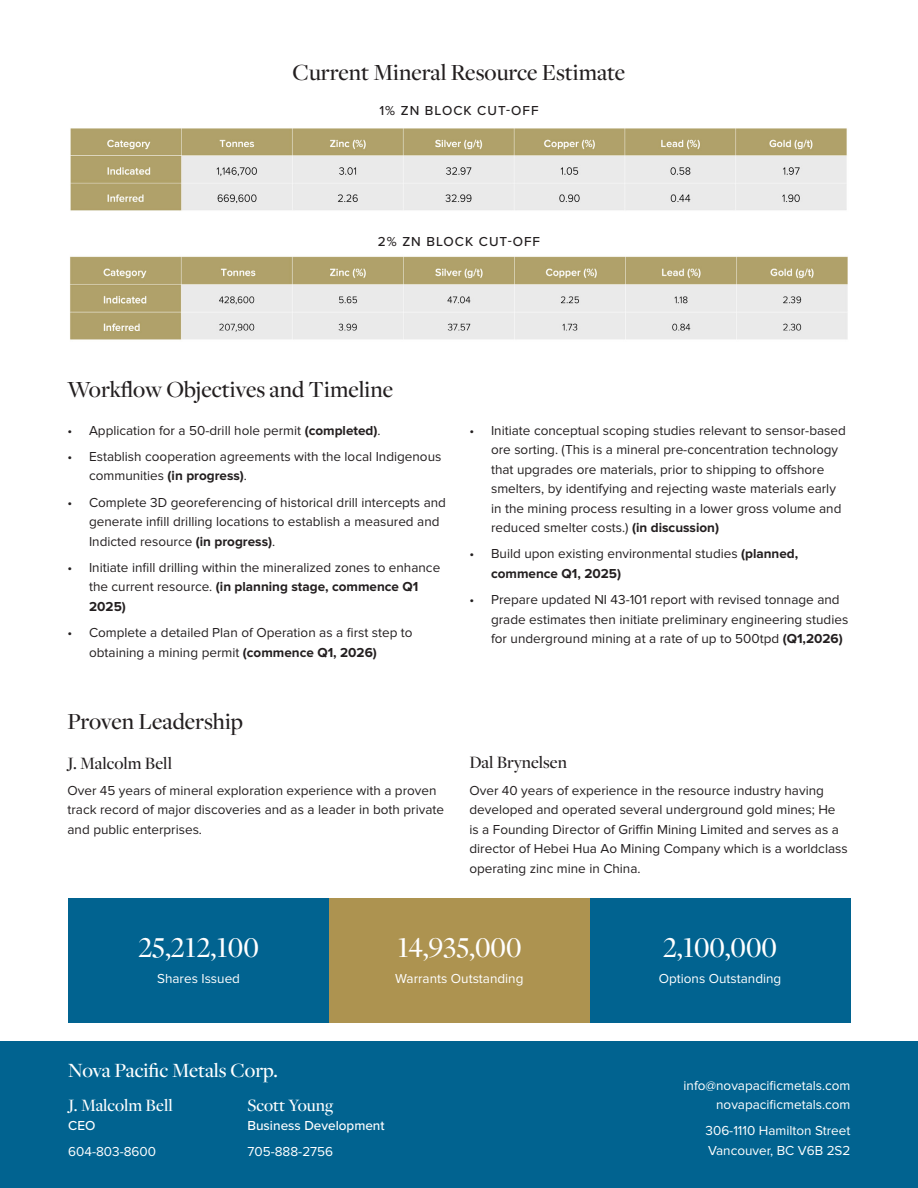
<style>
.page{position:relative;width:918px;height:1188px;background:#fff}
.page>*{position:absolute;margin:0;border:0;box-sizing:border-box;transform-origin:0 0}
.Large_Numbers_WHITE{font:500 30px "Freight Disp Pro";color:#fff}
.Subheading{font:500 24px "Freight Disp Pro";color:#231f20}
.Subheading-2{font:500 21px "Freight Disp Pro";color:#fff}
.Paragraph_Heading{font:500 18px "Freight Disp Pro";color:#231f20}
.Contact_Name{font:500 18px "Freight Disp Pro";color:#fff}
.Body_Copy{font:13.5px/19.5px "Proxima Nova";color:#231f20}
.Body_Copy-2{font:13.5px/19.5px "Proxima Nova";color:#fff;text-align:right}
.Large_Numbers_Description_WHITE{font:13.5px "Proxima Nova";color:#fff}
.Table_Heading{font:500 13.5px "Proxima Nova";letter-spacing:.075em;color:#231f20}
.Contact_Title{font:500 13.5px "Proxima Nova";color:#fff}
.s1{font-weight:700}
</style>
<div class="page">
<div style="left:68px;top:898px;width:261px;height:125px;background:#016390"></div>
<div style="left:0;top:1042px;width:918px;height:146px;background:#016390"></div>
<div style="left:329px;top:898px;width:261px;height:125px;background:#ad9350"></div>
<div style="left:590px;top:898px;width:260px;height:125px;background:#016390"></div>
<img style="left:70px;top:128px;width:777px;height:83px">
<img style="left:70px;top:256px;width:778px;height:84px">
<p class="Subheading" style="left:293px;top:57px;width:334px">Current Mineral Resource Estimate</p>
<p class="Table_Heading" style="left:379px;top:101px;width:161px">1% ZN BLOCK CUT-OFF</p>
<p class="Table_Heading" style="left:378px;top:232px;width:164px">2% ZN BLOCK CUT-OFF</p>
<p class="Subheading" style="left:68px;top:373px;width:327px">Workflow Objectives and Timeline</p>
<p class="Body_Copy" style="left:68px;top:421px;width:315px">• Application for a 50-drill hole permit <span class="s1">(completed)</span>.</p>
<p class="Body_Copy" style="left:89px;top:447px;width:354px;text-indent:-22px">• Establish cooperation agreements with the local Indigenous communities <span class="s1">(in progress)</span>.</p>
<p class="Body_Copy" style="left:89px;top:493px;width:358px;text-indent:-22px">• Complete 3D georeferencing of historical drill intercepts and generate infill drilling locations to establish a measured and<br>Indicted resource <span class="s1">(in progress)</span>.</p>
<p class="Body_Copy" style="left:89px;top:558px;width:353px;text-indent:-22px">• Initiate infill drilling within the mineralized zones to enhance the current resource. <span class="s1">(in planning stage, commence Q1<br>2025)</span></p>
<p class="Body_Copy" style="left:89px;top:624px;width:325px;text-indent:-22px">• Complete a detailed Plan of Operation as a first step to obtaining a mining permit <span class="s1">(commence Q1, 2026)</span></p>
<p class="Subheading" style="left:68px;top:706px;width:177px">Proven Leadership</p>
<p class="Paragraph_Heading" style="left:68px;top:751px;width:106px">J. Malcolm Bell</p>
<p class="Body_Copy" style="left:68px;top:781px;width:378px">Over 45 years of mineral exploration experience with a proven track record of major discoveries and as a leader in both private and public enterprises.</p>
<p class="Body_Copy" style="left:491px;top:421px;width:356px;text-indent:-22px">• Initiate conceptual scoping studies relevant to sensor-based ore sorting. (This is a mineral pre-concentration technology that upgrades ore materials, prior to shipping to offshore smelters, by identifying and rejecting waste materials early in the mining process resulting in a lower gross volume and reduced smelter costs.) <span class="s1">(in discussion)</span></p>
<p class="Body_Copy" style="left:491px;top:545px;width:309px;text-indent:-22px">• Build upon existing environmental studies <span class="s1">(planned, commence Q1, 2025)</span></p>
<p class="Body_Copy" style="left:491px;top:591px;width:359px;text-indent:-22px">• Prepare updated NI 43-101 report with revised tonnage and grade estimates then initiate preliminary engineering studies for underground mining at a rate of up to 500tpd <span class="s1">(Q1,2026)</span></p>
<p class="Paragraph_Heading" style="left:470px;top:751px;width:99px">Dal Brynelsen</p>
<p class="Body_Copy" style="left:470px;top:781px;width:380px">Over 40 years of experience in the resource industry having developed and operated several underground gold mines; He is a Founding Director of Griffin Mining Limited and serves as a director of Hebei Hua Ao Mining Company which is a worldclass operating zinc mine in China.</p>
<p class="Large_Numbers_WHITE" style="left:138px;top:928px;width:122px">25,212,100</p>
<p class="Large_Numbers_Description_WHITE" style="left:157px;top:972px;width:84px">Shares Issued</p>
<p class="Large_Numbers_WHITE" style="left:397px;top:928px;width:126px">14,935,000</p>
<p class="Large_Numbers_Description_WHITE" style="left:395px;top:972px;width:130px">Warrants Outstanding</p>
<p class="Subheading-2" style="left:68px;top:1056px;width:211px">Nova Pacific Metals Corp.</p>
<p class="Contact_Name" style="left:68px;top:1093px;width:106px">J. Malcolm Bell</p>
<p class="Contact_Title" style="left:68px;top:1116px;width:29px">CEO</p>
<p class="Body_Copy-2" style="left:68px;top:1143px;width:89px">604-803-8600</p>
<p class="Contact_Name" style="left:248px;top:1093px;width:87px">Scott Young</p>
<p class="Contact_Title" style="left:248px;top:1116px;width:139px">Business Development</p>
<p class="Body_Copy-2" style="left:248px;top:1143px;width:87px">705-888-2756</p>
<p class="Large_Numbers_WHITE" style="left:663px;top:928px;width:115px">2,100,000</p>
<p class="Large_Numbers_Description_WHITE" style="left:659px;top:972px;width:124px">Options Outstanding</p>
<p class="Body_Copy-2" style="left:684px;top:1076px;width:168px">info@novapacificmetals.com novapacificmetals.com</p>
<p class="Body_Copy-2" style="left:706px;top:1122px;width:146px">306-1110 Hamilton Street</p>
<p class="Body_Copy-2" style="left:708px;top:1141px;width:144px">Vancouver, BC V6B 2S2</p>
</div>
